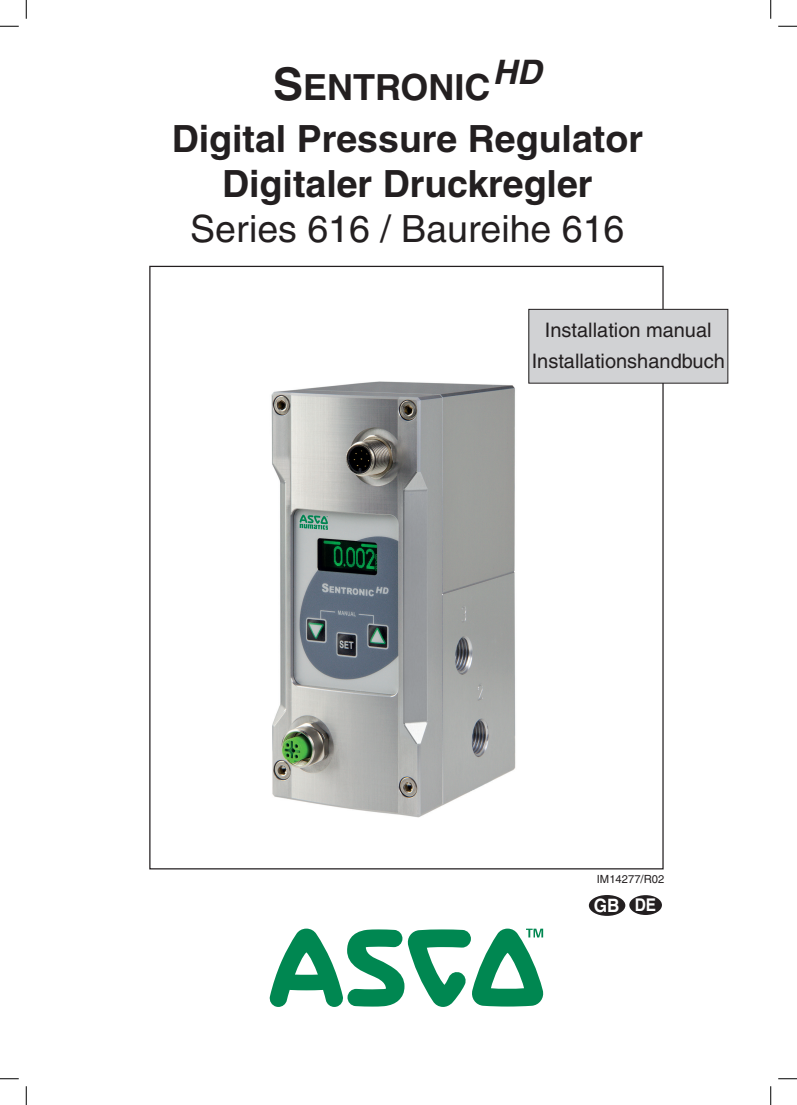
<style>
.page{position:relative;width:797px;height:1105px;background:#fff}
.page>*{position:absolute;margin:0;border:0;box-sizing:border-box;transform-origin:0 0}
.t1{font:700 37.5px/45px "Helvetica";color:#231f20;text-align:center}
.t2{font:37.5px "Helvetica";color:#231f20}
.t3{font:36px "Helvetica Bold SC800";color:#231f20}
.t4{font:20px/31.2px "Helvetica";color:#231f20;text-align:center}
.t5{font:700 18.38px "Helvetica";color:#fff;scale:.93 1}
.t6{font:11.25px "Helvetica";color:#231f20}
.s1{font-size:45px}
.s2{font-size:17.5px}
</style>
<div class="page">
<div style="left:529px;top:309px;width:199px;height:74px;background:#d1d2d4"></div>
<div style="left:528px;top:309px;width:200px;height:74px;border:1px solid #231f20"></div>
<img style="left:271px;top:381px;width:245px;height:437px">
<svg style="left:270px;top:928px;width:273px;height:79px"></svg>
<div style="left:589px;top:895px;width:36px;height:21px;background:#231f20;border-radius:50%"></div>
<div style="left:629px;top:895px;width:33px;height:20px;background:#231f20;border-radius:50%"></div>
<svg style="left:0;top:25px;width:19px;height:2px"></svg>
<svg style="left:778px;top:25px;width:19px;height:2px"></svg>
<svg style="left:0;top:1078px;width:19px;height:1px"></svg>
<svg style="left:778px;top:1078px;width:19px;height:1px"></svg>
<svg style="left:25px;top:0;width:2px;height:19px"></svg>
<svg style="left:25px;top:1086px;width:2px;height:19px"></svg>
<svg style="left:770px;top:0;width:1px;height:19px"></svg>
<svg style="left:770px;top:1086px;width:1px;height:19px"></svg>
<p class="t3" style="left:273px;top:65px;width:270px"><span class="s1">S</span>ENTRONIC<sup>HD</sup></p>
<p class="t1" style="left:172px;top:116px;width:472px">Digital Pressure Regulator<br>Digitaler Druckregler</p>
<p class="t2" style="left:190px;top:207px;width:436px">Series 616 / Baureihe 616</p>
<p class="t4" style="left:531px;top:314px;width:195px">Installation manual<br>Installationshandbuch</p>
<p class="t6" style="left:597px;top:872px;width:69px">IM14277/R02</p>
<p class="t5" style="left:594px;top:894px;width:68px">GB <span class="s2">DE</span></p>
</div>
